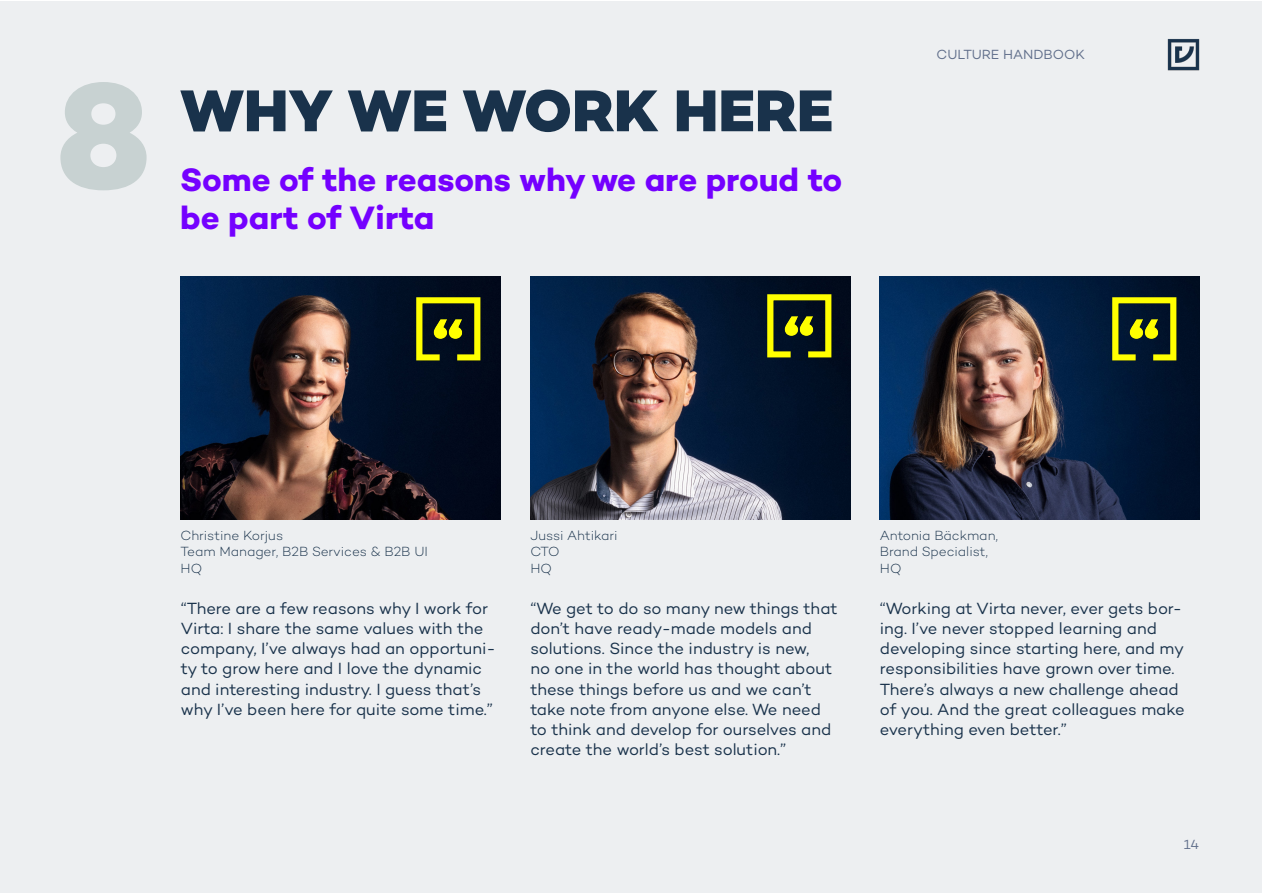
<style>
.page{position:relative;width:1263px;height:893px;background:#fff}
.page>*{position:absolute;margin:0;border:0;box-sizing:border-box;transform-origin:0 0}
.t1{font:800 153px "Campton";color:#c8d2d2}
.t2{font:800 60px "Campton";color:#19324b}
.TREND_nosto{font:700 33px "Campton";color:#7400ff}
.t3{font:16.5px/20.2px "Campton";letter-spacing:-.005em;color:#19324b}
.t4{font:300 13.5px "Campton";color:#19324b}
.t5{font:13.5px "Campton";color:#616f8b}
</style>
<div class="page">
<div style="left:1px;top:1px;width:1261px;height:891px;background:#edeff1"></div>
<img style="left:181px;top:277px;width:320px;height:243px">
<img style="left:530px;top:277px;width:320px;height:243px">
<img style="left:880px;top:277px;width:319px;height:243px">
<img style="left:1167px;top:39px;width:33px;height:32px">
<img style="left:417px;top:297px;width:63px;height:64px">
<img style="left:768px;top:294px;width:64px;height:64px">
<img style="left:1113px;top:297px;width:64px;height:64px">
<p class="t1" style="left:56px;top:38px;width:96px">8</p>
<p class="t2" style="left:180px;top:72px;width:654px">WHY WE WORK HERE</p>
<p class="TREND_nosto" style="left:180px;top:159px;width:664px">Some of the reasons why we are proud to</p>
<p class="TREND_nosto" style="left:180px;top:196px;width:256px">be part of Virta</p>
<p class="t5" style="left:936px;top:46px;width:150px">CULTURE HANDBOOK</p>
<p class="t4" style="left:181px;top:527px;width:104px">Christine Korjus</p>
<p class="t4" style="left:181px;top:544px;width:249px">Team Manager, B2B Services &amp; B2B UI</p>
<p class="t4" style="left:181px;top:560px;width:23px">HQ</p>
<p class="t3" style="left:181px;top:597px;width:317px">“There are a few reasons why I work for Virta: I share the same values with the company, I’ve always had an opportuni&shy;ty to grow here and I love the dynamic and interesting industry. I guess that’s why I’ve been here for quite some time.”</p>
<p class="t4" style="left:530px;top:527px;width:89px">Jussi Ahtikari</p>
<p class="t4" style="left:530px;top:544px;width:31px">CTO</p>
<p class="t4" style="left:530px;top:560px;width:23px">HQ</p>
<p class="t3" style="left:530px;top:597px;width:309px">“We get to do so many new things that don’t have ready-made models and solutions. Since the industry is new,<br>no one in the world has thought about these things before us and we can’t take note from anyone else. We need to think and develop for ourselves and create the world’s best solution.”</p>
<p class="t4" style="left:880px;top:527px;width:120px">Antonia Bäckman,</p>
<p class="t4" style="left:880px;top:544px;width:110px">Brand Specialist,</p>
<p class="t4" style="left:880px;top:560px;width:23px">HQ</p>
<p class="t3" style="left:880px;top:597px;width:306px">“Working at Virta never, ever gets bor&shy;ing. I’ve never stopped learning and developing since starting here, and my responsibilities have grown over time.<br>There’s always a new challenge ahead of you. And the great colleagues make everything even better.”</p>
<p class="t5" style="left:1184px;top:836px;width:17px">14</p>
</div>
